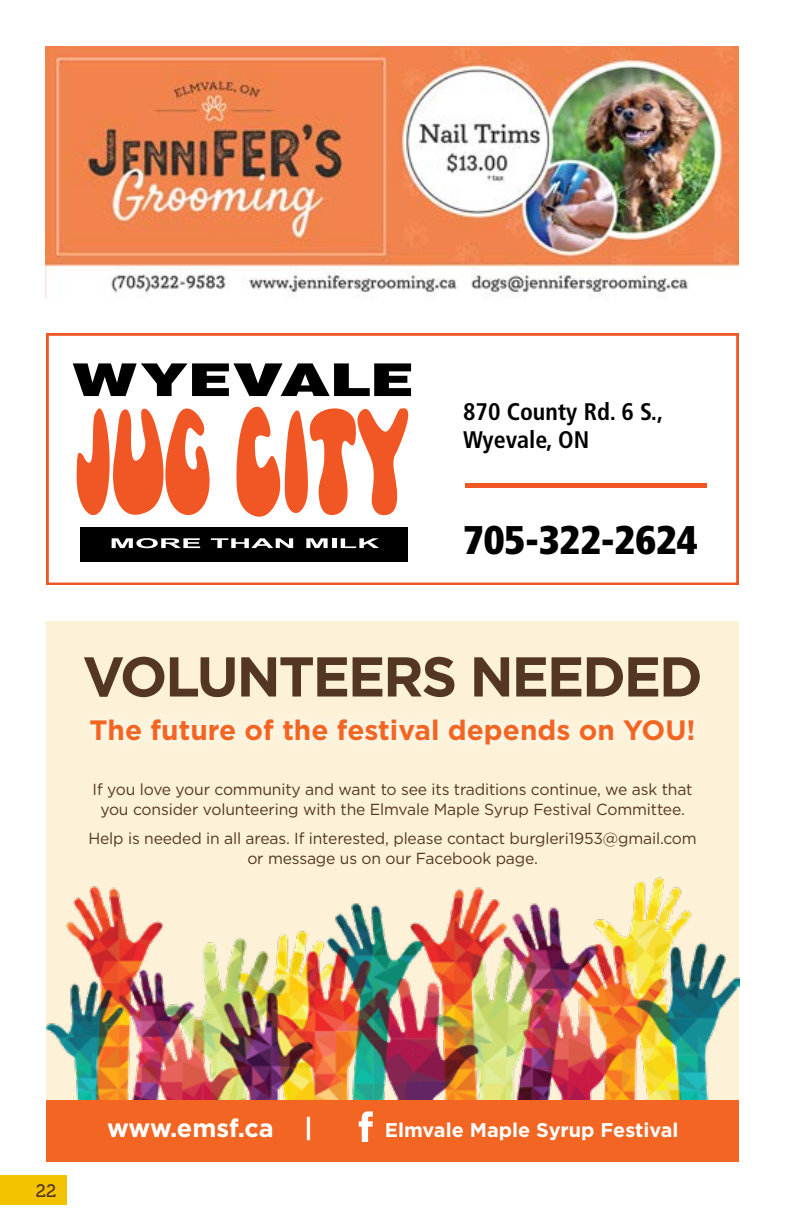
<style>
.page{position:relative;width:792px;height:1224px;background:#fff}
.page>*{position:absolute;margin:0;border:0;box-sizing:border-box;transform-origin:0 0}
.t1{font:700 56px "Gotham";letter-spacing:-.04em;color:#533623}
.t2{font:900 condensed 40px "Frutiger LT Std";color:#000}
.t3{font:700 28px "Gotham";color:#f26523}
.t4{font:700 25.4px "Gotham";color:#fff}
.t5{font:700 condensed 24px/28.8px "Frutiger LT Std";color:#000}
.t6{font:700 19.8px "Gotham";color:#fff}
.t7{font:18px "Museo 500";color:#533623}
.t8{font:16px/20px "Gotham";letter-spacing:-.01em;color:#533623;text-align:center}
</style>
<div class="page">
<div style="left:0;top:1175px;width:67px;height:30px;background:#f3c300"></div>
<img style="left:46px;top:46px;width:693px;height:252px">
<svg style="left:46px;top:333px;width:693px;height:252px"></svg>
<hr style="left:465px;top:483px;width:241px;height:4px;background:#f15725">
<div style="left:46px;top:621px;width:693px;height:503px;background:#fdf2d7"></div>
<img style="left:46px;top:877px;width:694px;height:224px">
<div style="left:46px;top:1101px;width:693px;height:61px;background:#f26523"></div>
<svg style="left:359px;top:1111px;width:14px;height:31px"></svg>
<div style="left:79px;top:707px;width:627px;height:50px;background:#fdf3db"></div>
<h3 class="t5" style="left:463px;top:397px;width:202px">870 County Rd. 6 S.,<br>Wyevale, ON</h3>
<h2 class="t2" style="left:463px;top:516px;width:236px">705-322-2624</h2>
<h1 class="t1" style="left:83px;top:640px;width:622px">VOLUNTEERS NEEDED</h1>
<h3 class="t3" style="left:90px;top:712px;width:608px">The future of the festival depends on YOU!</h3>
<p class="t8" style="left:93px;top:779px;width:601px">If you love your community and want to see its traditions continue, we ask that you consider volunteering with the Elmvale Maple Syrup Festival Committee.</p>
<p class="t8" style="left:88px;top:828px;width:610px">Help is needed in all areas. If interested, please contact burgleri1953@gmail.com or message us on our Facebook page.</p>
<p class="t7" style="left:36px;top:1180px;width:22px">22</p>
<h3 class="t4" style="left:107px;top:1111px;width:208px">www.emsf.ca |</h3>
<p class="t6" style="left:385px;top:1116px;width:295px">Elmvale Maple Syrup Festival</p>
</div>
